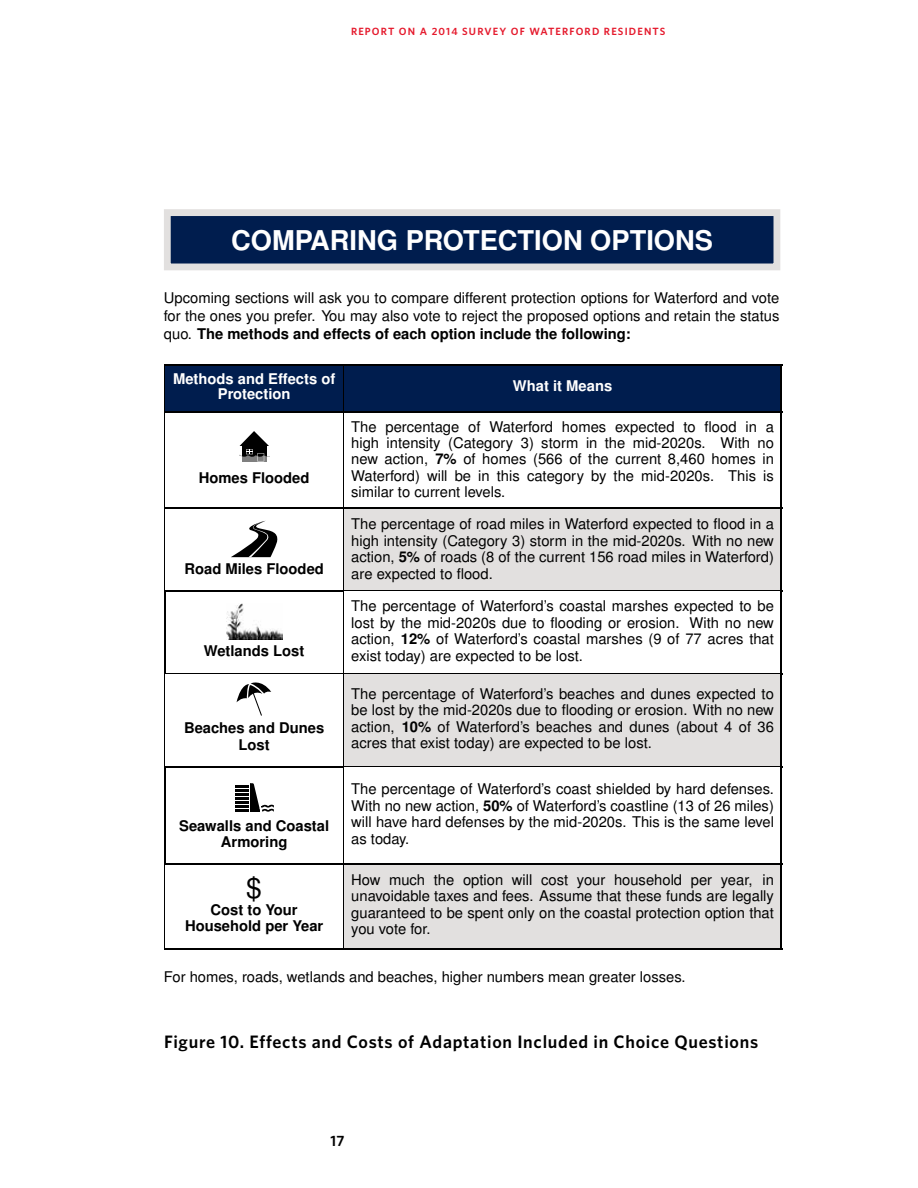
<style>
.page{position:relative;width:918px;height:1188px;background:#fff}
.page>*{position:absolute;margin:0;border:0;box-sizing:border-box;transform-origin:0 0}
.t1{font:28.2px "Nimbus San L";color:#000}
.t2{font:700 27.3px "Nimbus San L";color:#fff}
.t3{font:600 18px "Whitney";letter-spacing:.04em;color:#000}
.t4{font:600 15px "Whitney";color:#000}
.t5{font:14.7px/16.5px "Nimbus San L";color:#000;text-align:justify}
.t6{font:700 14.7px/16.5px "Nimbus San L";color:#000;text-align:center}
.t7{font:700 14.7px/15.5px "Nimbus San L";color:#fff;text-align:center}
.t8{font:600 10.5px "Whitney";letter-spacing:.11em;color:#e51a2d}
.s1{font-weight:700}
</style>
<div class="page">
<div style="left:167px;top:213px;width:610px;height:54px;background:#001d4e"></div>
<div style="left:164px;top:209px;width:616px;height:61px;border:7px solid #e2e0df"></div>
<hr style="left:164px;top:364px;width:618px;height:2px;background:#000">
<hr style="left:164px;top:366px;width:1px;height:45px;background:#000">
<div style="left:165px;top:366px;width:178px;height:45px;background:#001d4e"></div>
<hr style="left:343px;top:366px;width:1px;height:45px;background:#000">
<div style="left:344px;top:366px;width:437px;height:45px;background:#001d4e"></div>
<hr style="left:781px;top:366px;width:1px;height:45px;background:#000">
<hr style="left:164px;top:411px;width:618px;height:2px;background:#000">
<hr style="left:164px;top:413px;width:1px;height:95px;background:#000">
<svg style="left:239px;top:431px;width:31px;height:31px"></svg>
<hr style="left:343px;top:413px;width:1px;height:95px;background:#000">
<hr style="left:781px;top:413px;width:1px;height:95px;background:#000">
<hr style="left:164px;top:508px;width:618px;height:1px;background:#000">
<hr style="left:164px;top:509px;width:1px;height:81px;background:#000">
<svg style="left:231px;top:521px;width:47px;height:36px"></svg>
<hr style="left:343px;top:509px;width:1px;height:81px;background:#000">
<div style="left:344px;top:509px;width:437px;height:81px;background:#e2e0df"></div>
<hr style="left:781px;top:509px;width:1px;height:81px;background:#000">
<hr style="left:164px;top:590px;width:618px;height:2px;background:#000">
<hr style="left:164px;top:592px;width:1px;height:81px;background:#000">
<img style="left:226px;top:603px;width:56px;height:37px">
<hr style="left:343px;top:592px;width:1px;height:81px;background:#000">
<hr style="left:781px;top:592px;width:1px;height:81px;background:#000">
<hr style="left:164px;top:673px;width:618px;height:1px;background:#000">
<hr style="left:164px;top:674px;width:1px;height:92px;background:#000">
<svg style="left:236px;top:682px;width:35px;height:34px"></svg>
<hr style="left:343px;top:674px;width:1px;height:92px;background:#000">
<div style="left:344px;top:674px;width:437px;height:92px;background:#e2e0df"></div>
<hr style="left:781px;top:674px;width:1px;height:92px;background:#000">
<hr style="left:164px;top:766px;width:618px;height:2px;background:#000">
<hr style="left:164px;top:768px;width:1px;height:96px;background:#000">
<svg style="left:235px;top:783px;width:39px;height:29px"></svg>
<hr style="left:343px;top:768px;width:1px;height:96px;background:#000">
<hr style="left:781px;top:768px;width:1px;height:96px;background:#000">
<hr style="left:164px;top:864px;width:618px;height:1px;background:#000">
<hr style="left:164px;top:865px;width:1px;height:83px;background:#000">
<hr style="left:343px;top:865px;width:1px;height:83px;background:#000">
<div style="left:344px;top:865px;width:437px;height:83px;background:#e2e0df"></div>
<hr style="left:781px;top:865px;width:1px;height:83px;background:#000">
<hr style="left:164px;top:948px;width:618px;height:1px;background:#000">
<p class="t8" style="left:351px;top:25px;width:316px">Report on a 2014 survey of waterford residents</p>
<h2 class="t2" style="left:231px;top:224px;width:483px">COMPARING PROTECTION OPTIONS</h2>
<p class="t5" style="left:164px;top:289px;width:617px;line-height:18.1px">Upcoming sections will ask you to compare different protection options for Waterford and vote for the ones you prefer. You may also vote to reject the proposed options and retain the status quo. <span class="s1">The methods and effects of each option include the following:</span></p>
<p class="t7" style="left:173px;top:371px;width:164px">Methods and Effects of<br>Protection</p>
<p class="t7" style="left:513px;top:379px;width:101px">What it Means</p>
<p class="t6" style="left:199px;top:470px;width:112px">Homes Flooded</p>
<p class="t6" style="left:184px;top:561px;width:141px">Road Miles Flooded</p>
<p class="t6" style="left:204px;top:643px;width:102px">Wetlands Lost</p>
<p class="t6" style="left:184px;top:720px;width:142px">Beaches and Dunes<br>Lost</p>
<p class="t6" style="left:179px;top:818px;width:151px">Seawalls and Coastal<br>Armoring</p>
<p class="t5" style="left:351px;top:418px;width:424px">The percentage of Waterford homes expected to flood in a high intensity (Category 3) storm in the mid-2020s. With no new action, <span class="s1">7%</span> of homes (566 of the current 8,460 homes in Waterford) will be in this category by the mid-2020s. This is similar to current levels.</p>
<p class="t5" style="left:351px;top:516px;width:424px">The percentage of road miles in Waterford expected to flood in a high intensity (Category 3) storm in the mid-2020s. With no new action, <span class="s1">5%</span> of roads (8 of the current 156 road miles in Waterford) are expected to flood.</p>
<p class="t5" style="left:351px;top:598px;width:424px">The percentage of Waterford’s coastal marshes expected to be lost by the mid-2020s due to flooding or erosion. With no new action, <span class="s1">12%</span> of Waterford’s coastal marshes (9 of 77 acres that exist today) are expected to be lost.</p>
<p class="t5" style="left:351px;top:686px;width:424px">The percentage of Waterford’s beaches and dunes expected to be lost by the mid-2020s due to flooding or erosion. With no new action, <span class="s1">10%</span> of Waterford’s beaches and dunes (about 4 of 36 acres that exist today) are expected to be lost.</p>
<p class="t5" style="left:351px;top:781px;width:424px">The percentage of Waterford’s coast shielded by hard defenses.<br>With no new action, <span class="s1">50%</span> of Waterford’s coastline (13 of 26 miles) will have hard defenses by the mid-2020s. This is the same level as today.</p>
<p class="t5" style="left:351px;top:872px;width:424px">How much the option will cost your household per year, in unavoidable taxes and fees. Assume that these funds are legally guaranteed to be spent only on the coastal protection option that you vote for.</p>
<p class="t5" style="left:164px;top:969px;width:523px">For homes, roads, wetlands and beaches, higher numbers mean greater losses.</p>
<h1 class="t1" style="left:246px;top:872px;width:17px">$</h1>
<p class="t6" style="left:185px;top:902px;width:140px">Cost to Your<br>Household per Year</p>
<p class="t3" style="left:164px;top:1030px;width:596px">Figure 10. Effects and Costs of Adaptation Included in Choice Questions</p>
<p class="t4" style="left:331px;top:1131px;width:15px">17</p>
</div>
